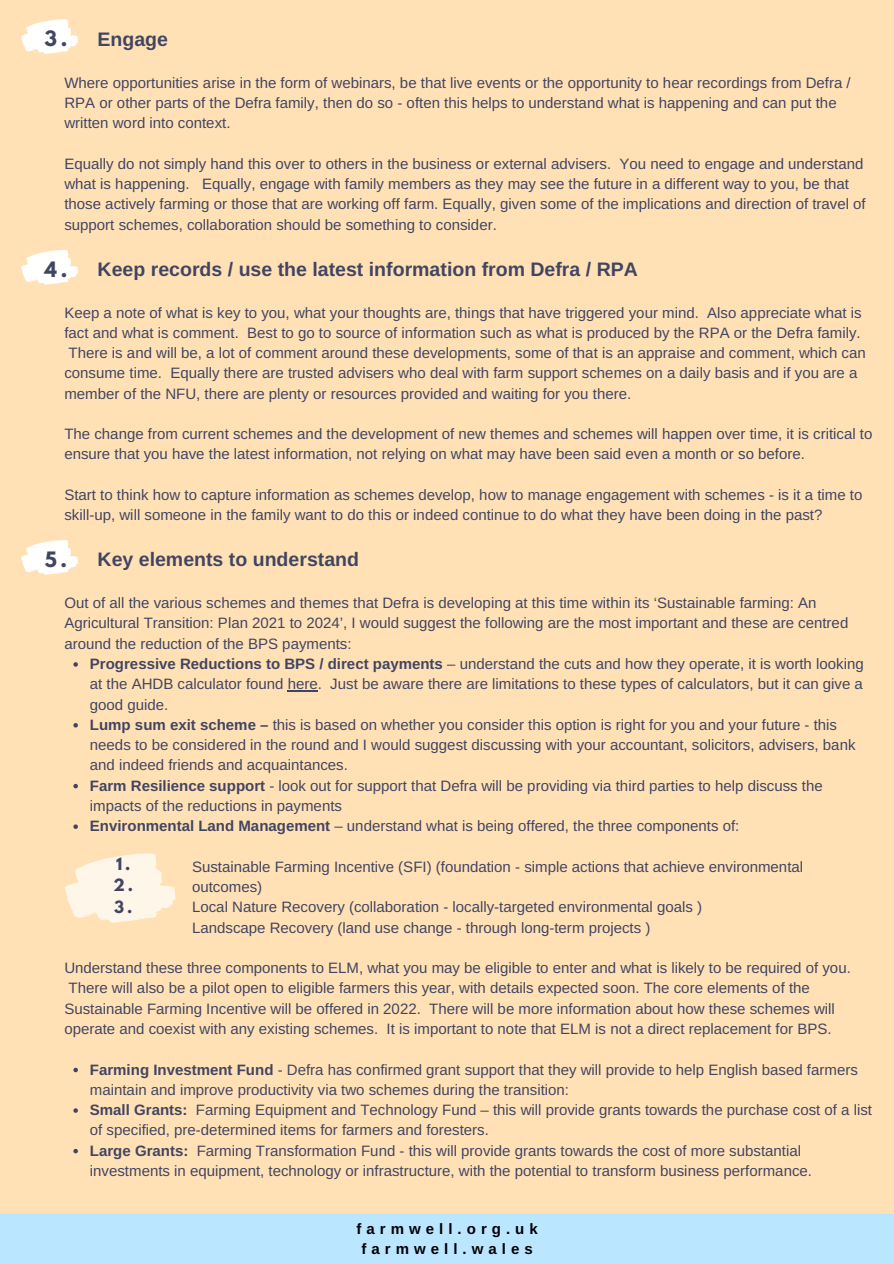
<style>
.page{position:relative;width:894px;height:1264px;background:#fff}
.page>*{position:absolute;margin:0;border:0;box-sizing:border-box;transform-origin:0 0}
.t1{font:700 19.5px "Arimo";color:#414562}
.t2{font:700 18.75px "League Spartan";color:#414562}
.t3{font:15px/20.2px "Arimo";color:#414562}
.t4{font:700 15px "Arimo";letter-spacing:.335em;color:#000}
.t5{font:700 15px "League Spartan";color:#414562}
.s1{font-weight:700}
</style>
<div class="page">
<div style="left:0;top:0;width:893px;height:1263px;background:#ffe1b5"></div>
<div style="left:0;top:1213px;width:893px;height:50px;background:#bae6ff"></div>
<svg style="left:73px;top:662px;width:5px;height:4px"></svg>
<hr style="left:288px;top:690px;width:30px;height:1px;background:#414562">
<svg style="left:73px;top:723px;width:5px;height:4px"></svg>
<svg style="left:73px;top:783px;width:5px;height:5px"></svg>
<svg style="left:73px;top:824px;width:5px;height:5px"></svg>
<svg style="left:73px;top:1067px;width:5px;height:5px"></svg>
<svg style="left:73px;top:1108px;width:5px;height:4px"></svg>
<svg style="left:73px;top:1148px;width:5px;height:5px"></svg>
<svg style="left:21px;top:19px;width:57px;height:35px"></svg>
<svg style="left:21px;top:250px;width:57px;height:34px"></svg>
<svg style="left:21px;top:540px;width:57px;height:34px"></svg>
<svg style="left:64px;top:853px;width:112px;height:69px"></svg>
<p class="t2" style="left:44px;top:29px;width:24px">3.</p>
<p class="t1" style="left:98px;top:28px;width:72px">Engage</p>
<p class="t3" style="left:64px;top:72px;width:787px">Where opportunities arise in the form of webinars, be that live events or the opportunity to hear recordings from Defra /<br>RPA or other parts of the Defra family, then do so - often this helps to understand what is happening and can put the written word into context.</p>
<p class="t3" style="left:64px;top:153px;width:802px">Equally do not simply hand this over to others in the business or external advisers. You need to engage and understand what is happening. Equally, engage with family members as they may see the future in a different way to you, be that those actively farming or those that are working off farm. Equally, given some of the implications and direction of travel of support schemes, collaboration should be something to consider.</p>
<p class="t1" style="left:98px;top:258px;width:541px">Keep records / use the latest information from Defra / RPA</p>
<p class="t3" style="left:64px;top:302px;width:802px">Keep a note of what is key to you, what your thoughts are, things that have triggered your mind. Also appreciate what is fact and what is comment. Best to go to source of information such as what is produced by the RPA or the Defra family.<br>There is and will be, a lot of comment around these developments, some of that is an appraise and comment, which can consume time. Equally there are trusted advisers who deal with farm support schemes on a daily basis and if you are a member of the NFU, there are plenty or resources provided and waiting for you there.</p>
<p class="t3" style="left:64px;top:424px;width:809px">The change from current schemes and the development of new themes and schemes will happen over time, it is critical to ensure that you have the latest information, not relying on what may have been said even a month or so before.</p>
<p class="t3" style="left:64px;top:484px;width:799px">Start to think how to capture information as schemes develop, how to manage engagement with schemes - is it a time to skill-up, will someone in the family want to do this or indeed continue to do what they have been doing in the past?</p>
<p class="t1" style="left:98px;top:549px;width:263px">Key elements to understand</p>
<p class="t3" style="left:64px;top:593px;width:785px">Out of all the various schemes and themes that Defra is developing at this time within its ‘Sustainable farming: An<br>Agricultural Transition: Plan 2021 to 2024’, I would suggest the following are the most important and these are centred around the reduction of the BPS payments:</p>
<p class="t2" style="left:44px;top:260px;width:24px">4.</p>
<p class="t2" style="left:45px;top:550px;width:24px">5.</p>
<p class="t3" style="left:90px;top:653px;width:775px;text-align:justify"><span class="s1">Progressive Reductions to BPS / direct payments</span> – understand the cuts and how they operate, it is worth looking at the AHDB calculator found here. Just be aware there are limitations to these types of calculators, but it can give a good guide.</p>
<p class="t3" style="left:90px;top:714px;width:766px"><span class="s1">Lump sum exit scheme –</span> this is based on whether you consider this option is right for you and your future - this needs to be considered in the round and I would suggest discussing with your accountant, solicitors, advisers, bank and indeed friends and acquaintances.</p>
<p class="t3" style="left:90px;top:775px;width:734px"><span class="s1">Farm Resilience support</span> - look out for support that Defra will be providing via third parties to help discuss the impacts of the reductions in payments</p>
<p class="t3" style="left:90px;top:815px;width:650px"><span class="s1">Environmental Land Management</span> – understand what is being offered, the three components of:</p>
<p class="t5" style="left:116px;top:856px;width:16px">1.</p>
<p class="t5" style="left:113px;top:878px;width:21px">2.</p>
<p class="t5" style="left:114px;top:899px;width:20px">3.</p>
<p class="t3" style="left:192px;top:856px;width:612px">Sustainable Farming Incentive (SFI) (foundation - simple actions that achieve environmental outcomes)</p>
<p class="t3" style="left:192px;top:897px;width:511px">Local Nature Recovery (collaboration - locally-targeted environmental goals )</p>
<p class="t3" style="left:192px;top:917px;width:459px">Landscape Recovery (land use change - through long-term projects )</p>
<p class="t3" style="left:64px;top:957px;width:787px">Understand these three components to ELM, what you may be eligible to enter and what is likely to be required of you.<br>There will also be a pilot open to eligible farmers this year, with details expected soon. The core elements of the Sustainable Farming Incentive will be offered in 2022. There will be more information about how these schemes will operate and coexist with any existing schemes. It is important to note that ELM is not a direct replacement for BPS.</p>
<p class="t3" style="left:90px;top:1059px;width:769px"><span class="s1">Farming Investment Fund</span> - Defra has confirmed grant support that they will provide to help English based farmers maintain and improve productivity via two schemes during the transition:</p>
<p class="t3" style="left:90px;top:1099px;width:783px"><span class="s1">Small Grants:</span> Farming Equipment and Technology Fund – this will provide grants towards the purchase cost of a list of specified, pre-determined items for farmers and foresters.</p>
<p class="t3" style="left:90px;top:1140px;width:723px"><span class="s1">Large Grants:</span> Farming Transformation Fund - this will provide grants towards the cost of more substantial investments in equipment, technology or infrastructure, with the potential to transform business performance.</p>
<p class="t4" style="left:356px;top:1220px;width:183px">farmwell.org.uk</p>
<p class="t4" style="left:361px;top:1240px;width:173px">farmwell.wales</p>
</div>
